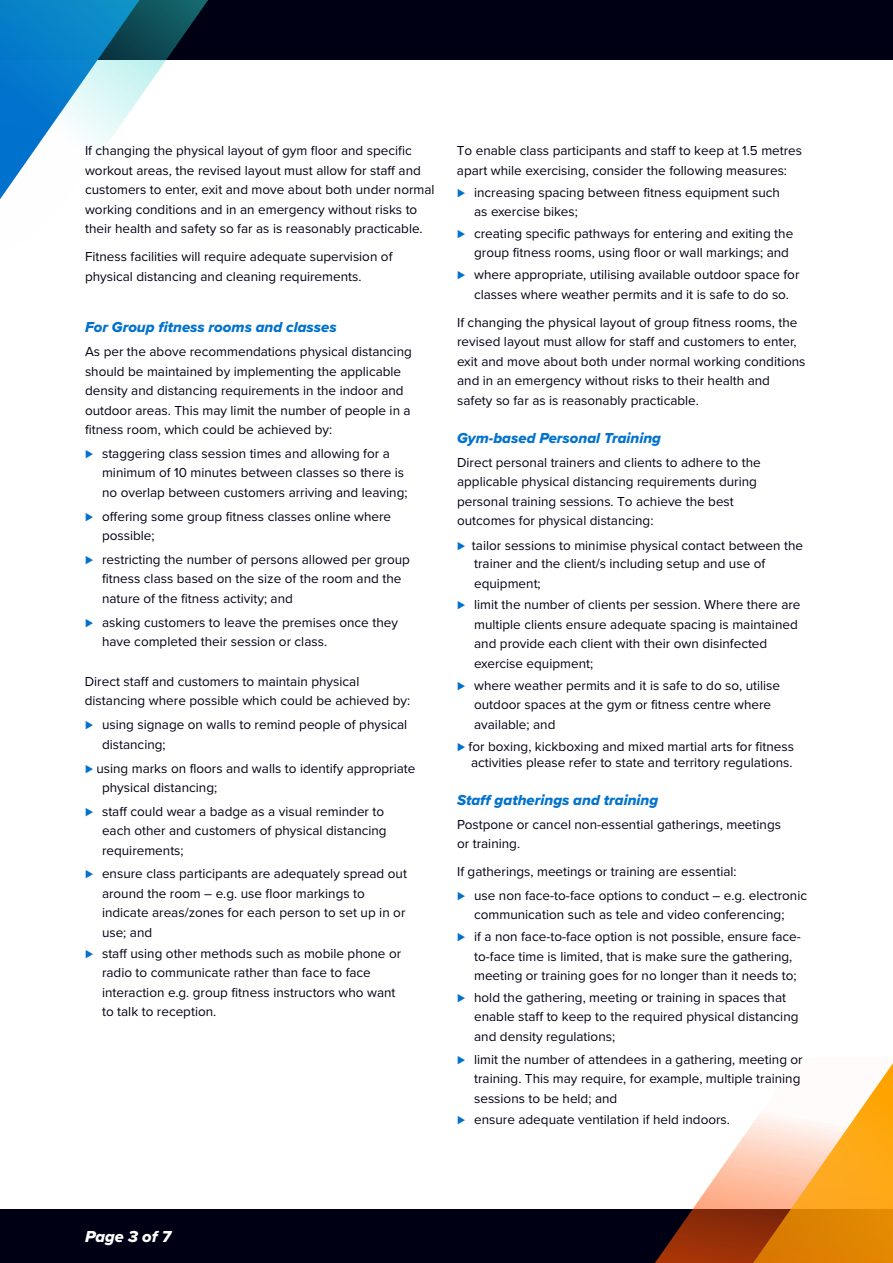
<style>
.page{position:relative;width:893px;height:1263px;background:#fff}
.page>*{position:absolute;margin:0;border:0;box-sizing:border-box;transform-origin:0 0}
.t1{font:16.5px "Proxima Nova Extrabld It";color:#fff}
.t2{font:15px "Proxima Nova Extrabld It";color:#0072ce}
.t3{font:13.5px/19.5px "Proxima Nova";color:#000014}
.s1{font-weight:900;color:#0072ce}
</style>
<div class="page">
<div style="left:0;top:1210px;width:893px;height:53px;background:#000014"></div>
<div style="left:0;top:0;width:893px;height:60px;background:#000014"></div>
<svg style="left:0;top:0;width:208px;height:199px"></svg>
<svg style="left:587px;top:1063px;width:306px;height:200px"></svg>
<p class="t3" style="left:85px;top:140px;width:351px">If changing the physical layout of gym floor and specific workout areas, the revised layout must allow for staff and customers to enter, exit and move about both under normal working conditions and in an emergency without risks to their health and safety so far as is reasonably practicable.</p>
<p class="t3" style="left:85px;top:246px;width:309px">Fitness facilities will require adequate supervision of physical distancing and cleaning requirements.</p>
<p class="t2" style="left:85px;top:316px;width:253px">For Group fitness rooms and classes</p>
<p class="t3" style="left:85px;top:341px;width:328px">As per the above recommendations physical distancing should be maintained by implementing the applicable density and distancing requirements in the indoor and outdoor areas. This may limit the number of people in a fitness room, which could be achieved by:</p>
<p class="t3" style="left:102px;top:443px;width:307px;text-indent:-17px"><span class="s1">⊲</span> staggering class session times and allowing for a minimum of 10 minutes between classes so there is no overlap between customers arriving and leaving;</p>
<p class="t3" style="left:102px;top:506px;width:291px;text-indent:-17px"><span class="s1">⊲</span> offering some group fitness classes online where possible;</p>
<p class="t3" style="left:102px;top:549px;width:309px;text-indent:-17px"><span class="s1">⊲</span> restricting the number of persons allowed per group fitness class based on the size of the room and the nature of the fitness activity; and</p>
<p class="t3" style="left:102px;top:612px;width:297px;text-indent:-17px"><span class="s1">⊲</span> asking customers to leave the premises once they have completed their session or class.</p>
<p class="t3" style="left:85px;top:671px;width:327px">Direct staff and customers to maintain physical distancing where possible which could be achieved by:</p>
<p class="t3" style="left:102px;top:714px;width:307px;text-indent:-17px"><span class="s1">⊲</span> using signage on walls to remind people of physical distancing;</p>
<p class="t3" style="left:102px;top:759px;width:315px;line-height:19px;text-indent:-17px"><span class="s1">⊲</span> using marks on floors and walls to identify appropriate physical distancing;</p>
<p class="t3" style="left:102px;top:801px;width:286px;text-indent:-17px"><span class="s1">⊲</span> staff could wear a badge as a visual reminder to each other and customers of physical distancing requirements;</p>
<p class="t3" style="left:102px;top:864px;width:307px;text-indent:-17px"><span class="s1">⊲</span> ensure class participants are adequately spread out around the room – e.g. use floor markings to indicate areas/zones for each person to set up in or use; and</p>
<p class="t3" style="left:102px;top:943px;width:301px;text-indent:-17px"><span class="s1">⊲</span> staff using other methods such as mobile phone or radio to communicate rather than face to face interaction e.g. group fitness instructors who want to talk to reception.</p>
<p class="t3" style="left:457px;top:140px;width:347px">To enable class participants and staff to keep at 1.5 metres apart while exercising, consider the following measures:</p>
<p class="t3" style="left:474px;top:182px;width:307px;text-indent:-17px"><span class="s1">⊲</span> increasing spacing between fitness equipment such as exercise bikes;</p>
<p class="t3" style="left:474px;top:223px;width:321px;text-indent:-17px"><span class="s1">⊲</span> creating specific pathways for entering and exiting the group fitness rooms, using floor or wall markings; and</p>
<p class="t3" style="left:457px;top:264px;width:344px;text-align:center"><span class="s1">⊲</span> where appropriate, utilising available outdoor space for classes where weather permits and it is safe to do so.</p>
<p class="t3" style="left:457px;top:312px;width:350px">If changing the physical layout of group fitness rooms, the revised layout must allow for staff and customers to enter, exit and move about both under normal working conditions and in an emergency without risks to their health and safety so far as is reasonably practicable.</p>
<p class="t2" style="left:457px;top:427px;width:206px">Gym-based Personal Training</p>
<p class="t3" style="left:457px;top:452px;width:305px">Direct personal trainers and clients to adhere to the applicable physical distancing requirements during personal training sessions. To achieve the best outcomes for physical distancing:</p>
<p class="t3" style="left:474px;top:536px;width:330px;line-height:17.9px;text-indent:-17px"><span class="s1">⊲</span> tailor sessions to minimise physical contact between the trainer and the client/s including setup and use of</p>
<p class="t3" style="left:457px;top:572px;width:345px;line-height:21.6px;text-indent:17px">equipment;<br><span class="s1">⊲</span> limit the number of clients per session. Where there are</p>
<p class="t3" style="left:474px;top:614px;width:325px">multiple clients ensure adequate spacing is maintained and provide each client with their own disinfected exercise equipment;</p>
<p class="t3" style="left:474px;top:675px;width:307px;text-indent:-17px"><span class="s1">⊲</span> where weather permits and it is safe to do so, utilise outdoor spaces at the gym or fitness centre where available; and</p>
<p class="t3" style="left:457px;top:739px;width:338px;line-height:16.2px;text-align:right"><span class="s1">⊲</span> for boxing, kickboxing and mixed martial arts for fitness activities please refer to state and territory regulations.</p>
<p class="t2" style="left:457px;top:789px;width:203px">Staff gatherings and training</p>
<p class="t3" style="left:457px;top:814px;width:325px">Postpone or cancel non-essential gatherings, meetings or training.</p>
<p class="t3" style="left:457px;top:859px;width:351px;line-height:23.7px">If gatherings, meetings or training are essential:<br><span class="s1">⊲</span> use non face-to-face options to conduct – e.g. electronic</p>
<p class="t3" style="left:457px;top:903px;width:345px;line-height:21.6px;text-align:center">communication such as tele and video conferencing;<br><span class="s1">⊲</span> if a non face-to-face option is not possible, ensure face-</p>
<p class="t3" style="left:474px;top:946px;width:324px">to-face time is limited, that is make sure the gathering, meeting or training goes for no longer than it needs to;</p>
<p class="t3" style="left:474px;top:987px;width:326px;text-indent:-17px"><span class="s1">⊲</span> hold the gathering, meeting or training in spaces that enable staff to keep to the required physical distancing and density regulations;</p>
<p class="t3" style="left:474px;top:1049px;width:330px;text-indent:-17px"><span class="s1">⊲</span> limit the number of attendees in a gathering, meeting or training. This may require, for example, multiple training sessions to be held; and</p>
<p class="t3" style="left:457px;top:1109px;width:274px"><span class="s1">⊲</span> ensure adequate ventilation if held indoors.</p>
<p class="t1" style="left:85px;top:1224px;width:87px">Page 3 of 7</p>
</div>
